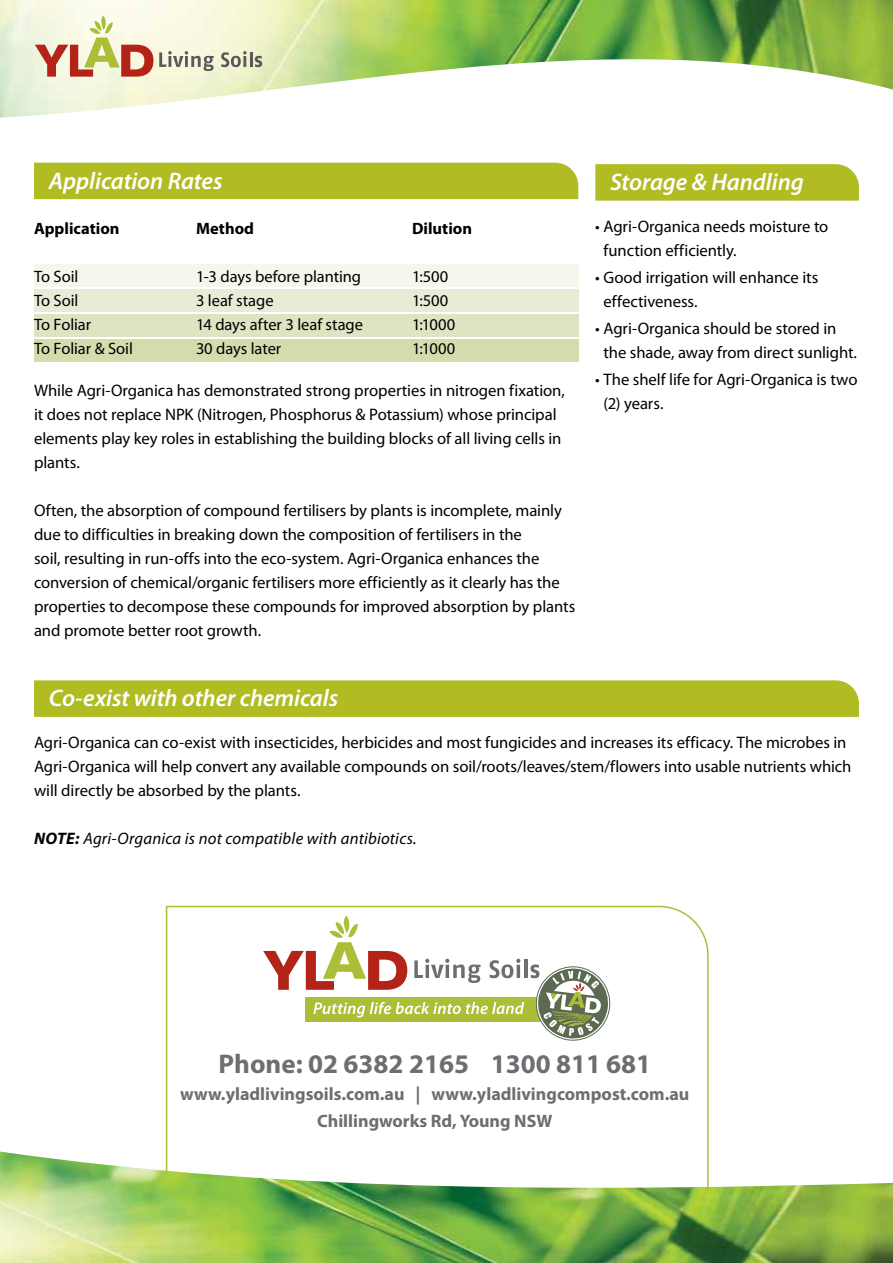
<style>
.page{position:relative;width:893px;height:1263px;background:#fff}
.page>*{position:absolute;margin:0;border:0;box-sizing:border-box;transform-origin:0 0}
.t1{font:700 27px "Myriad Pro";color:#6d6e71}
.t2{font:italic 600 24px "Myriad Pro";letter-spacing:-.005em;color:#fff}
.t3{font:700 18px/27px "Myriad Pro";color:#6d6e71;text-align:center}
.t4{font:16.65px/24px "Myriad Pro";letter-spacing:-.005em;color:#000}
.t5{font:italic 16.65px "Myriad Pro";letter-spacing:.01em;color:#000}
.t6{font:16.5px "Myriad Pro";letter-spacing:-.005em;color:#000}
.t7{font:700 16.5px "Myriad Pro";color:#000}
.s1{font-size:16.5px}
.s2{font-weight:700}
</style>
<div class="page">
<div style="left:34px;top:339px;width:544px;height:22px;background:#d6dbae"></div>
<div style="left:34px;top:314px;width:544px;height:23px;background:#dee3c2"></div>
<div style="left:34px;top:289px;width:544px;height:23px;background:#eaebd6"></div>
<div style="left:34px;top:265px;width:544px;height:22px;background:#f5f6ec"></div>
<svg style="left:165px;top:905px;width:544px;height:246px"></svg>
<img style="left:0;top:1151px;width:893px;height:112px">
<img style="left:0;top:0;width:893px;height:118px">
<svg style="left:35px;top:16px;width:118px;height:61px;background:#e1c5a7"></svg>
<svg style="left:159px;top:51px;width:55px;height:20px"></svg>
<svg style="left:221px;top:51px;width:41px;height:16px"></svg>
<div style="left:306px;top:997px;width:286px;height:24px;background:#acbe37"></div>
<svg style="left:263px;top:915px;width:144px;height:75px"></svg>
<svg style="left:414px;top:959px;width:67px;height:24px"></svg>
<svg style="left:490px;top:959px;width:30px;height:19px"></svg>
<hr style="left:524px;top:960px;width:4px;height:18px;background:#6d6e71">
<svg style="left:530px;top:964px;width:83px;height:79px"></svg>
<svg style="left:313px;top:1002px;width:211px;height:15px"></svg>
<svg style="left:595px;top:164px;width:264px;height:37px;background:#b2bd27"></svg>
<div style="left:34px;top:163px;width:544px;height:36px;background:#b0bc22"></div>
<div style="left:34px;top:680px;width:825px;height:37px;background:#b0bc22"></div>
<h2 class="t2" style="left:49px;top:165px;width:175px">Application Rates</h2>
<h2 class="t2" style="left:610px;top:167px;width:195px">Storage &amp; Handling</h2>
<p class="t7" style="left:34px;top:218px;width:87px">Application</p>
<p class="t7" style="left:196px;top:218px;width:60px">Method</p>
<p class="t7" style="left:412px;top:218px;width:62px">Dilution</p>
<p class="t6" style="left:34px;top:266px;width:46px">To Soil</p>
<p class="t6" style="left:196px;top:266px;width:167px">1-3 days before planting</p>
<p class="t6" style="left:412px;top:266px;width:38px">1:500</p>
<p class="t6" style="left:34px;top:290px;width:46px">To Soil</p>
<p class="t6" style="left:196px;top:290px;width:79px">3 leaf stage</p>
<p class="t6" style="left:412px;top:290px;width:38px">1:500</p>
<p class="t6" style="left:34px;top:314px;width:59px">To Foliar</p>
<p class="t6" style="left:196px;top:314px;width:169px">14 days after 3 leaf stage</p>
<p class="t6" style="left:412px;top:314px;width:45px">1:1000</p>
<p class="t6" style="left:34px;top:338px;width:100px">To Foliar &amp; Soil</p>
<p class="t6" style="left:196px;top:338px;width:87px">30 days later</p>
<p class="t6" style="left:412px;top:338px;width:45px">1:1000</p>
<p class="t4" style="left:34px;top:378px;width:532px">While Agri-Organica has demonstrated strong properties in nitrogen fixation, it does not replace NPK (Nitrogen, Phosphorus &amp; Potassium) whose principal elements play key roles in establishing the building blocks of all living cells in plants.</p>
<p class="t4" style="left:34px;top:498px;width:543px">Often, the absorption of compound fertilisers by plants is incomplete, mainly due to difficulties in breaking down the composition of fertilisers in the<br>soil, resulting in run-offs into the eco-system. Agri-Organica enhances the conversion of chemical/organic fertilisers more efficiently as it clearly has the properties to decompose these compounds for improved absorption by plants and promote better root growth.</p>
<h2 class="t2" style="left:49px;top:683px;width:291px">Co-exist with other chemicals</h2>
<p class="t4" style="left:603px;top:214px;width:226px;text-indent:-8px"><span class="s1">•</span> Agri-Organica needs moisture to function efficiently.</p>
<p class="t4" style="left:603px;top:265px;width:216px;text-indent:-8px"><span class="s1">•</span> Good irrigation will enhance its effectiveness.</p>
<p class="t4" style="left:603px;top:316px;width:255px;text-indent:-8px"><span class="s1">•</span> Agri-Organica should be stored in the shade, away from direct sunlight.</p>
<p class="t4" style="left:603px;top:367px;width:255px;text-indent:-8px"><span class="s1">•</span> The shelf life for Agri-Organica is two (2) years.</p>
<p class="t4" style="left:34px;top:730px;width:819px">Agri-Organica can co-exist with insecticides, herbicides and most fungicides and increases its efficacy. The microbes in<br>Agri-Organica will help convert any available compounds on soil/roots/leaves/stem/flowers into usable nutrients which will directly be absorbed by the plants.</p>
<p class="t5" style="left:34px;top:828px;width:384px"><span class="s2">NOTE:</span> Agri-Organica is not compatible with antibiotics.</p>
<h1 class="t1" style="left:219px;top:1046px;width:434px">Phone: 02 6382 2165 1300 811 681</h1>
<p class="t3" style="left:180px;top:1079px;width:511px">www.yladlivingsoils.com.au | www.yladlivingcompost.com.au<br>Chillingworks Rd, Young NSW</p>
</div>
